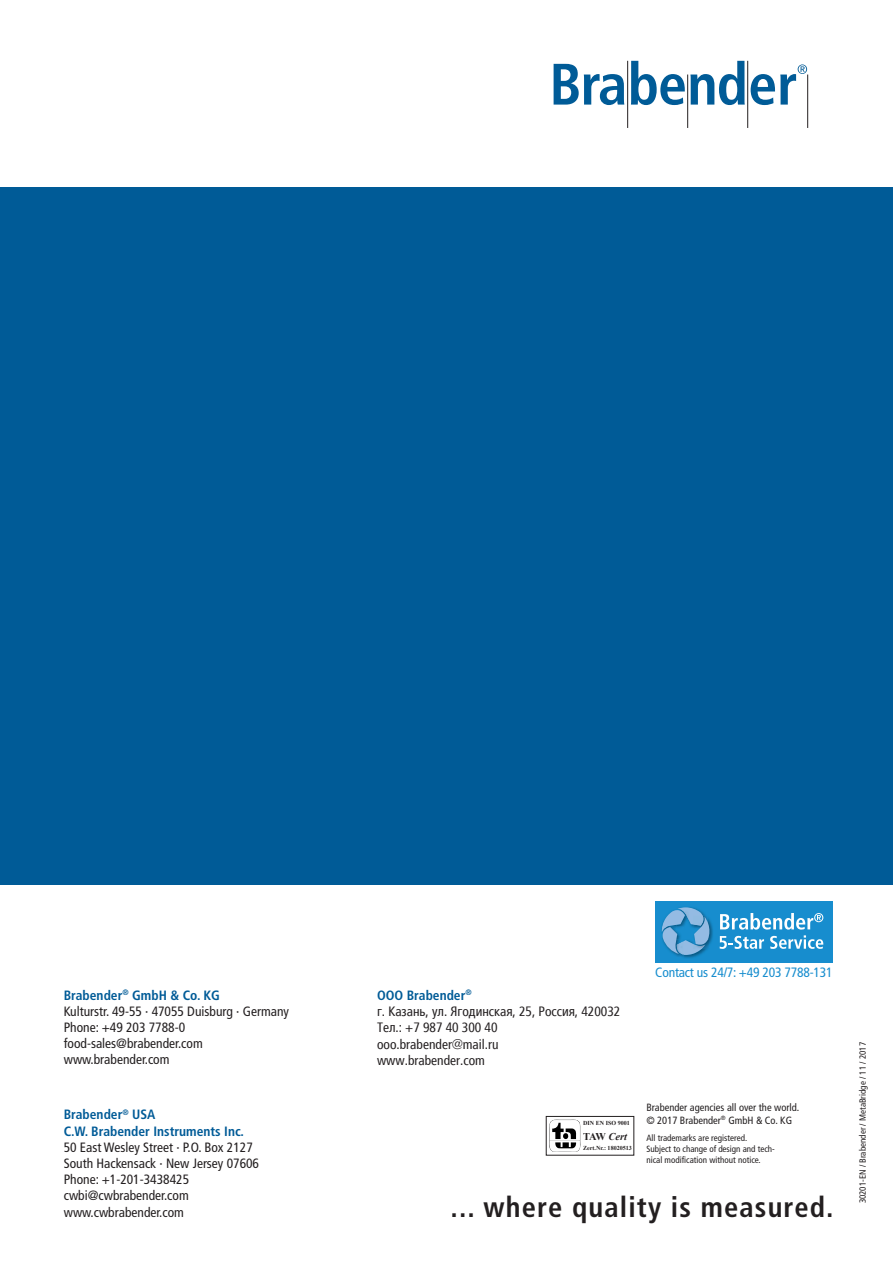
<style>
.page{position:relative;width:893px;height:1263px;background:#fff}
.page>*{position:absolute;margin:0;border:0;box-sizing:border-box;transform-origin:0 0}
.t1{font:700 condensed 28.5px "Frutiger LT Std";letter-spacing:.04em;color:#231f20}
.t2{font:condensed 13.5px/16.2px "Frutiger LT Std";color:#231f20}
.t3{font:condensed 13.5px/16.2px "Frutiger LTCYR";color:#231f20}
.t4{font:700 condensed 13.5px/16.2px "Frutiger LT Std";color:#005b97}
.t5{font:condensed 13.5px "Frutiger LT Std";letter-spacing:-.015em;color:#178dce}
.t6{font:condensed 10.5px/12.6px "Frutiger LT Std";color:#231f20}
.t7{font:italic 700 10.35px "Times New Roman";color:#231f20}
.t8{font:condensed 9px/10.8px "Frutiger LT Std";color:#231f20}
.t9{font:700 6px "Times New Roman";color:#231f20}
.s1{font-weight:700;color:#005b97}
.s2{font-style:normal}
</style>
<div class="page">
<div style="left:0;top:187px;width:893px;height:698px;background:#005b97"></div>
<svg style="left:554px;top:64px;width:70px;height:41px"></svg>
<svg style="left:631px;top:61px;width:114px;height:44px"></svg>
<svg style="left:751px;top:64px;width:56px;height:41px"></svg>
<hr style="left:627px;top:61px;width:1px;height:67px;background:#231f20">
<hr style="left:747px;top:61px;width:1px;height:67px;background:#231f20">
<hr style="left:687px;top:75px;width:1px;height:53px;background:#231f20">
<hr style="left:807px;top:75px;width:1px;height:53px;background:#231f20">
<div style="left:546px;top:1116px;width:88px;height:39px;border:1px solid #231f20"></div>
<svg style="left:549px;top:1119px;width:32px;height:33px"></svg>
<div style="left:655px;top:901px;width:178px;height:62px;background:#178dce"></div>
<img style="left:683px;top:955px;width:16px;height:3px">
<img style="left:710px;top:921px;width:3px;height:23px">
<img style="left:676px;top:955px;width:7px;height:2px">
<svg style="left:662px;top:907px;width:48px;height:48px"></svg>
<svg style="left:720px;top:913px;width:103px;height:16px"></svg>
<svg style="left:720px;top:936px;width:44px;height:13px"></svg>
<svg style="left:770px;top:935px;width:53px;height:14px"></svg>
<p class="t2" style="left:64px;top:987px;width:227px"><span class="s1">Brabender</span><sup>®</sup> <span class="s1">GmbH &amp; Co. KG<br></span>Kulturstr. 49-55 · 47055 Duisburg · Germany<br>Phone: +49 203 7788-0 food-sales@brabender.com www.brabender.com</p>
<p class="t4" style="left:377px;top:987px;width:96px">OOO Brabender<sup>®</sup></p>
<p class="t3" style="left:377px;top:1004px;width:245px">г. Казань, ул. Ягодинская, 25, Россия, 420032<br>Teл.: +7 987 40 300 40 ooo.brabender@mail.ru<br>www.brabender.com</p>
<p class="t5" style="left:655px;top:964px;width:179px">Contact us 24/7: +49 203 7788-131</p>
<p class="t4" style="left:64px;top:1107px;width:182px">Brabender<sup>®</sup> USA<br>C.W. Brabender Instruments Inc.</p>
<p class="t2" style="left:64px;top:1139px;width:197px">50 East Wesley Street · P.O. Box 2127<br>South Hackensack · New Jersey 07606<br>Phone: +1-201-3438425 cwbi@cwbrabender.com www.cwbrabender.com</p>
<p class="t9" style="left:583px;top:1119px;width:48px">DIN EN ISO 9001</p>
<p class="t7" style="left:583px;top:1129px;width:46px"><span class="s2">TAW</span> Cert</p>
<p class="t9" style="left:583px;top:1144px;width:50px">Zert.Nr.: 18020513</p>
<p class="t6" style="left:646px;top:1101px;width:155px">Brabender agencies all over the world. © 2017 Brabender<sup>®</sup> GmbH &amp; Co. KG</p>
<p class="t8" style="left:646px;top:1132px;width:130px">All trademarks are registered.<br>Subject to change of design and tech&shy;nical modification without notice.</p>
<h1 class="t1" style="left:450px;top:1190px;width:385px">... where quality is measured.</h1>
<p class="t8" style="left:857px;top:1203px;width:163px;rotate:-90deg">30201-EN / Brabender / MetaBridge / 11 / 2017</p>
</div>
